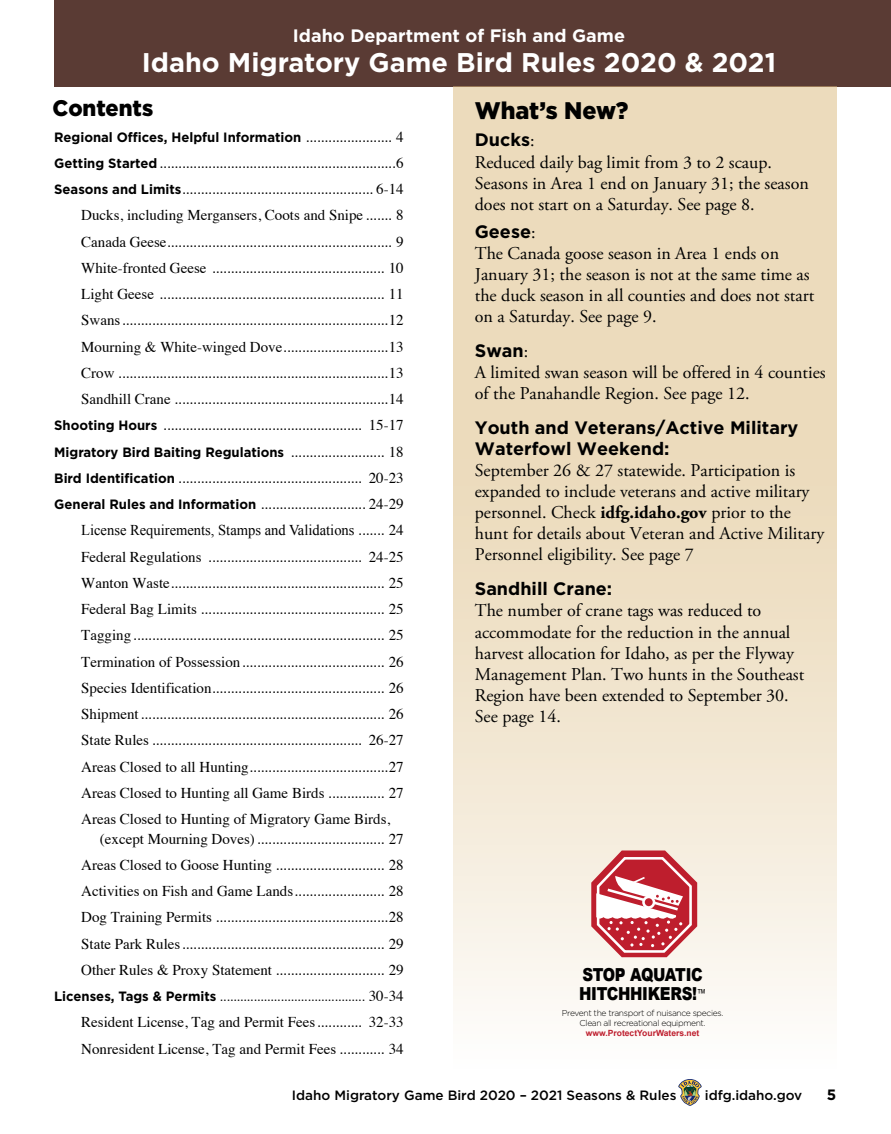
<style>
.page{position:relative;width:891px;height:1134px;background:#fff}
.page>*{position:absolute;margin:0;border:0;box-sizing:border-box;transform-origin:0 0}
.t1{font:700 27px "Gotham";color:#fff}
.t2{font:900 24px "Gotham";letter-spacing:-.005em;color:#000}
.t3{font:900 22.5px "Gotham";color:#000}
.t4{font:18px/21px "Adobe Garamond Pro";color:#000}
.t5{font:700 18px/21px "Gotham";color:#000}
.t6{font:700 18px "Gotham";color:#fff}
.t7{font:900 17.85px/18.8px "Arial";letter-spacing:-.02em;color:#000;scale:.83 1}
.t8{font:15px/26.2px "Times";color:#000}
.t9{font:15px "Times New Roman";color:#000}
.t10{font:700 15px "Gotham";color:#000}
.t11{font:700 13.5px "Gotham";color:#000}
.t12{font:13.5px "Times";color:#000}
.t13{font:500 13.5px "Gotham";color:#000}
.t14{font:300 8.55px/10.2px "Gotham";letter-spacing:-.04em;color:#000;text-align:center}
.t15{font:700 8.55px "Arial";color:#be1e2d}
.t16{font:6.9px "Arial Narrow";color:#000}
.s1{font-family:"Adobe Garamond Pro";font-weight:400}
.s2{font-weight:700}
.s3{font-family:"Times";font-weight:400;font-size:15px}
.s4{font-family:"Gotham";font-weight:700;font-size:13.5px}
.s5{font-family:"Times"}
.s6{font-family:"Gotham";font-weight:700}
.s7{font-size:15px}
</style>
<div class="page">
<svg style="left:681px;top:1099px;width:18px;height:7px"></svg>
<div style="left:54px;top:0;width:837px;height:86px;background:#5a3b34"></div>
<svg style="left:454px;top:86px;width:383px;height:1013px;background:#f0e4cd"></svg>
<svg style="left:591px;top:850px;width:106px;height:107px"></svg>
<p class="t6" style="left:293px;top:23px;width:334px">Idaho Department of Fish and Game</p>
<h1 class="t1" style="left:142px;top:44px;width:636px">Idaho Migratory Game Bird Rules 2020 &amp; 2021</h1>
<h2 class="t2" style="left:475px;top:94px;width:155px">What’s New?</h2>
<p class="t5" style="left:475px;top:129px;width:61px">Ducks<span class="s1">:</span></p>
<p class="t4" style="left:475px;top:152px;width:336px">Reduced daily bag limit from 3 to 2 scaup.<br>Seasons in Area 1 end on January 31; the season does not start on a Saturday. See page 8.</p>
<p class="t5" style="left:475px;top:221px;width:62px">Geese<span class="s1">:</span></p>
<p class="t4" style="left:475px;top:244px;width:341px">The Canada goose season in Area 1 ends on January 31; the season is not at the same time as the duck season in all counties and does not start on a Saturday. See page 9.</p>
<p class="t5" style="left:475px;top:340px;width:55px">Swan<span class="s1">:</span></p>
<p class="t4" style="left:475px;top:363px;width:352px">A limited swan season will be offered in 4 counties of the Panahandle Region. See page 12.</p>
<p class="t5" style="left:475px;top:417px;width:325px">Youth and Veterans/Active Military<br>Waterfowl Weekend:</p>
<p class="t4" style="left:475px;top:461px;width:351px">September 26 &amp; 27 statewide. Participation is expanded to include veterans and active military personnel. Check <span class="s2">idfg.idaho.gov</span> prior to the hunt for details about Veteran and Active Military Personnel eligibility. See page 7</p>
<p class="t5" style="left:475px;top:578px;width:139px">Sandhill Crane:</p>
<p class="t4" style="left:475px;top:601px;width:331px">The number of crane tags was reduced to accommodate for the reduction in the annual harvest allocation for Idaho, as per the Flyway Management Plan. Two hunts in the Southeast Region have been extended to September 30.<br>See page 14.</p>
<h3 class="t3" style="left:53px;top:93px;width:102px">Contents</h3>
<p class="t11" style="left:54px;top:128px;width:351px">Regional Offices, Helpful Information <span class="s3">....................... 4</span></p>
<p class="t8" style="left:54px;top:148px;width:351px;text-align:right"><span class="s4">Getting Started</span>...............................................................6<br><span class="s4">Seasons and Limits</span>................................................... 6-14<br>Ducks, including Mergansers, Coots and Snipe ....... 8<br>Canada Geese............................................................ 9<br>White-fronted Geese .............................................. 10<br>Light Geese ............................................................ 11<br>Swans.......................................................................12<br>Mourning &amp; White-winged Dove............................13<br>Crow ........................................................................13<br>Sandhill Crane .........................................................14<br><span class="s4">Shooting Hours</span> ..................................................... 15-17</p>
<p class="t11" style="left:54px;top:443px;width:351px">Migratory Bird Baiting Regulations <span class="s3">......................... 18</span></p>
<p class="t8" style="left:54px;top:463px;width:351px"><span class="s4">Bird Identification</span> ................................................. 20-23<br><span class="s4">General Rules and Information</span> ............................ 24-29</p>
<p class="t9" style="left:81px;top:520px;width:324px">License Requirements, Stamps and Validations <span class="s5">....... 24</span></p>
<p class="t8" style="left:81px;top:542px;width:324px;text-align:justify">Federal Regulations ......................................... 24-25<br>Wanton Waste......................................................... 25<br>Federal Bag Limits ................................................. 25<br>Tagging................................................................... 25<br>Termination of Possession...................................... 26<br>Species Identification.............................................. 26<br>Shipment................................................................. 26<br>State Rules ........................................................ 26-27<br>Areas Closed to all Hunting.....................................27<br>Areas Closed to Hunting all Game Birds ............... 27<br>Areas Closed to Hunting of Migratory Game Birds,</p>
<p class="t8" style="left:81px;top:824px;width:324px;text-align:justify;text-indent:19px">(except Mourning Doves).................................. 27<br>Areas Closed to Goose Hunting ............................. 28<br>Activities on Fish and Game Lands........................ 28<br>Dog Training Permits ..............................................28<br>State Park Rules...................................................... 29<br>Other Rules &amp; Proxy Statement ............................. 29</p>
<p class="t12" style="left:54px;top:984px;width:351px"><span class="s6">Licenses, Tags &amp; Permits</span> ........................................... <span class="s7">30-34</span></p>
<p class="t8" style="left:81px;top:1008px;width:324px">Resident License, Tag and Permit Fees............ 32-33<br>Nonresident License, Tag and Permit Fees ............ 34</p>
<p class="t7" style="left:579px;top:965px;width:155px">STOP AQUATIC<br>HITCHHIKERS!<sup>™</sup></p>
<p class="t14" style="left:562px;top:1007px;width:163px">Prevent the transport of nuisance species.<br>Clean all recreational equipment.</p>
<p class="t15" style="left:586px;top:1028px;width:115px">www.ProtectYourWaters.net</p>
<p class="t13" style="left:292px;top:1087px;width:386px">Idaho Migratory Game Bird 2020 – 2021 Seasons &amp; Rules</p>
<p class="t13" style="left:705px;top:1087px;width:99px">idfg.idaho.gov</p>
<p class="t10" style="left:827px;top:1085px;width:11px">5</p>
<p class="t16" style="left:560px;top:1089px;width:154px">• Clean and dry anything that comes into contact with water</p>
</div>
